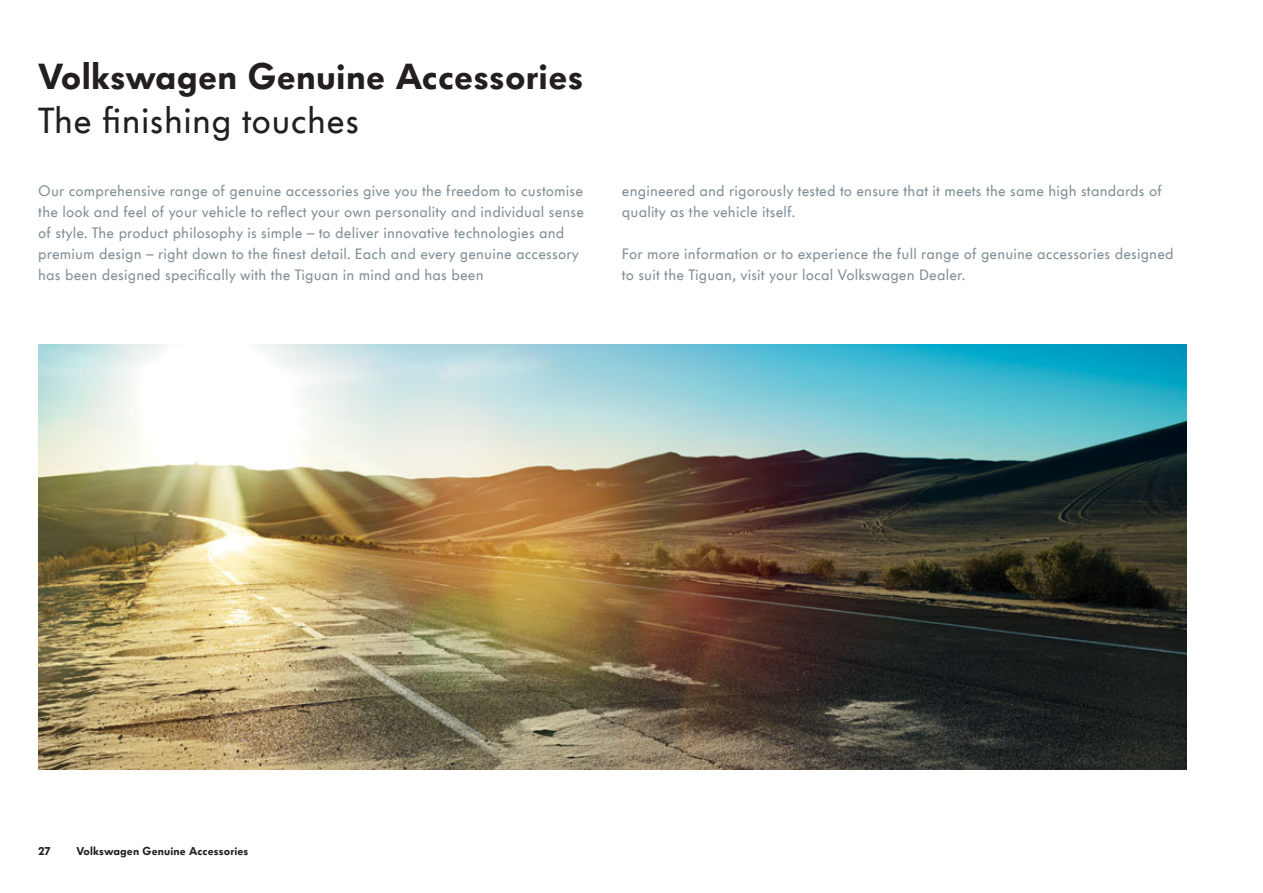
<style>
.page{position:relative;width:1263px;height:893px;background:#fff}
.page>*{position:absolute;margin:0;border:0;box-sizing:border-box;transform-origin:0 0}
.t1{font:900 36px "VW Headline OT";letter-spacing:.01em;color:#231f20}
.t2{font:36px "VW Headline OT";letter-spacing:.01em;color:#231f20}
.t3{font:15px/21px "VW Headline OT";letter-spacing:.01em;color:#828f97}
.t4{font:900 11.25px "VW Headline OT";letter-spacing:.015em;color:#231f20}
</style>
<div class="page">
<img style="left:38px;top:344px;width:1148px;height:426px">
<h1 class="t1" style="left:38px;top:56px;width:546px">Volkswagen Genuine Accessories</h1>
<h1 class="t2" style="left:38px;top:106px;width:322px">The finishing touches</h1>
<p class="t3" style="left:38px;top:181px;width:547px">Our comprehensive range of genuine accessories give you the freedom to customise the look and feel of your vehicle to reflect your own personality and individual sense of style. The product philosophy is simple – to deliver innovative technologies and premium design – right down to the finest detail. Each and every genuine accessory has been designed specifically with the Tiguan in mind and has been</p>
<p class="t3" style="left:622px;top:181px;width:541px">engineered and rigorously tested to ensure that it meets the same high standards of quality as the vehicle itself.</p>
<p class="t3" style="left:622px;top:245px;width:553px">For more information or to experience the full range of genuine accessories designed to suit the Tiguan, visit your local Volkswagen Dealer.</p>
<p class="t4" style="left:38px;top:844px;width:14px">27</p>
<p class="t4" style="left:77px;top:844px;width:173px">Volkswagen Genuine Accessories</p>
</div>
